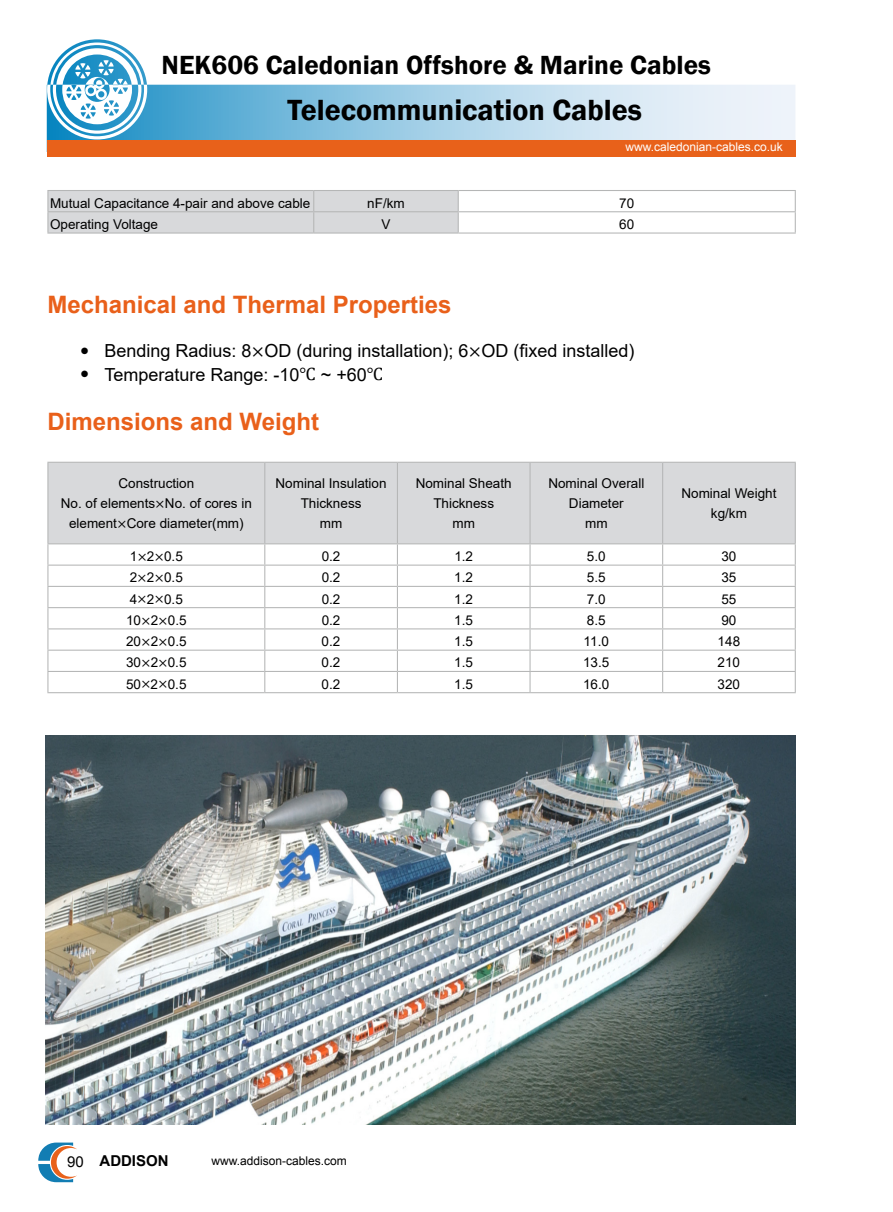
<style>
.page{position:relative;width:893px;height:1212px;background:#fff}
.page>*{position:absolute;margin:0;border:0;box-sizing:border-box;transform-origin:0 0}
.t1{font:600 30px "Franklin Gothic";color:#000}
.t2{font:600 27px "Franklin Gothic";color:#000}
.t3{font:700 24px "Arial";color:#e9601a}
.t4{font:18px "Arial";color:#000}
.t5{font:700 15px "Arial";color:#000}
.t6{font:13.5px/20.2px "Arial";color:#000;text-align:center}
.t7{font:12px "Arial";color:#fff}
.t8{font:12px "Arial";color:#000}
.s1{font-family:"Cambria Math"}
.s2{font-weight:400}
</style>
<div class="page">
<svg style="left:47px;top:39px;width:748px;height:101px"></svg>
<svg style="left:38px;top:1142px;width:39px;height:40px"></svg>
<div style="left:47px;top:140px;width:748px;height:17px;background:#e8611a"></div>
<hr style="left:458px;top:190px;width:338px;height:1px;background:#b5b6b6">
<hr style="left:458px;top:211px;width:338px;height:1px;background:#b5b6b6">
<svg style="left:47px;top:190px;width:412px;height:42px;background:#d6d7d9"></svg>
<svg style="left:795px;top:191px;width:1px;height:41px"></svg>
<hr style="left:47px;top:232px;width:267px;height:2px;background:#b5b6b6">
<hr style="left:314px;top:232px;width:144px;height:2px;background:#b5b6b6">
<hr style="left:458px;top:232px;width:338px;height:2px;background:#b5b6b6">
<div style="left:48px;top:463px;width:747px;height:80px;background:#d8d9db"></div>
<hr style="left:47px;top:462px;width:218px;height:1px;background:#b5b6b6">
<hr style="left:47px;top:463px;width:1px;height:80px;background:#b5b6b6">
<hr style="left:265px;top:462px;width:132px;height:1px;background:#b5b6b6">
<hr style="left:264px;top:463px;width:1px;height:80px;background:#b5b6b6">
<hr style="left:397px;top:462px;width:133px;height:1px;background:#b5b6b6">
<hr style="left:397px;top:463px;width:1px;height:80px;background:#b5b6b6">
<hr style="left:530px;top:462px;width:133px;height:1px;background:#b5b6b6">
<hr style="left:529px;top:463px;width:2px;height:80px;background:#b5b6b6">
<hr style="left:663px;top:462px;width:133px;height:1px;background:#b5b6b6">
<hr style="left:662px;top:463px;width:1px;height:80px;background:#b5b6b6">
<hr style="left:795px;top:463px;width:1px;height:80px;background:#b5b6b6">
<hr style="left:47px;top:543px;width:218px;height:1px;background:#b5b6b6">
<hr style="left:265px;top:543px;width:132px;height:1px;background:#b5b6b6">
<hr style="left:397px;top:543px;width:133px;height:1px;background:#b5b6b6">
<hr style="left:530px;top:543px;width:133px;height:1px;background:#b5b6b6">
<hr style="left:529px;top:544px;width:2px;height:21px;background:#b5b6b6">
<hr style="left:663px;top:543px;width:133px;height:1px;background:#b5b6b6">
<hr style="left:47px;top:565px;width:218px;height:1px;background:#b5b6b6">
<hr style="left:265px;top:565px;width:132px;height:1px;background:#b5b6b6">
<hr style="left:397px;top:565px;width:133px;height:1px;background:#b5b6b6">
<hr style="left:530px;top:565px;width:133px;height:1px;background:#b5b6b6">
<hr style="left:529px;top:566px;width:2px;height:20px;background:#b5b6b6">
<hr style="left:663px;top:565px;width:133px;height:1px;background:#b5b6b6">
<hr style="left:47px;top:586px;width:218px;height:1px;background:#b5b6b6">
<hr style="left:265px;top:586px;width:132px;height:1px;background:#b5b6b6">
<hr style="left:397px;top:586px;width:133px;height:1px;background:#b5b6b6">
<hr style="left:530px;top:586px;width:133px;height:1px;background:#b5b6b6">
<hr style="left:529px;top:587px;width:2px;height:20px;background:#b5b6b6">
<hr style="left:663px;top:586px;width:133px;height:1px;background:#b5b6b6">
<hr style="left:47px;top:607px;width:218px;height:1px;background:#b5b6b6">
<hr style="left:265px;top:607px;width:132px;height:1px;background:#b5b6b6">
<hr style="left:397px;top:607px;width:133px;height:1px;background:#b5b6b6">
<hr style="left:530px;top:607px;width:133px;height:1px;background:#b5b6b6">
<hr style="left:529px;top:608px;width:2px;height:20px;background:#b5b6b6">
<hr style="left:663px;top:607px;width:133px;height:1px;background:#b5b6b6">
<hr style="left:47px;top:628px;width:218px;height:1px;background:#b5b6b6">
<hr style="left:265px;top:628px;width:132px;height:1px;background:#b5b6b6">
<hr style="left:397px;top:628px;width:133px;height:1px;background:#b5b6b6">
<hr style="left:530px;top:628px;width:133px;height:1px;background:#b5b6b6">
<hr style="left:529px;top:629px;width:2px;height:21px;background:#b5b6b6">
<hr style="left:663px;top:628px;width:133px;height:1px;background:#b5b6b6">
<hr style="left:47px;top:650px;width:218px;height:1px;background:#b5b6b6">
<hr style="left:265px;top:650px;width:132px;height:1px;background:#b5b6b6">
<hr style="left:397px;top:650px;width:133px;height:1px;background:#b5b6b6">
<hr style="left:530px;top:650px;width:133px;height:1px;background:#b5b6b6">
<hr style="left:529px;top:651px;width:2px;height:20px;background:#b5b6b6">
<hr style="left:663px;top:650px;width:133px;height:1px;background:#b5b6b6">
<hr style="left:47px;top:671px;width:218px;height:1px;background:#b5b6b6">
<svg style="left:47px;top:544px;width:1px;height:148px"></svg>
<hr style="left:265px;top:671px;width:132px;height:1px;background:#b5b6b6">
<svg style="left:264px;top:544px;width:1px;height:148px"></svg>
<hr style="left:397px;top:671px;width:133px;height:1px;background:#b5b6b6">
<svg style="left:397px;top:544px;width:1px;height:148px"></svg>
<hr style="left:530px;top:671px;width:133px;height:1px;background:#b5b6b6">
<hr style="left:529px;top:672px;width:2px;height:20px;background:#b5b6b6">
<hr style="left:663px;top:671px;width:133px;height:1px;background:#b5b6b6">
<svg style="left:662px;top:544px;width:1px;height:148px"></svg>
<svg style="left:795px;top:544px;width:1px;height:148px"></svg>
<hr style="left:47px;top:692px;width:218px;height:1px;background:#b5b6b6">
<hr style="left:265px;top:692px;width:132px;height:1px;background:#b5b6b6">
<hr style="left:397px;top:692px;width:133px;height:1px;background:#b5b6b6">
<hr style="left:530px;top:692px;width:133px;height:1px;background:#b5b6b6">
<hr style="left:663px;top:692px;width:133px;height:1px;background:#b5b6b6">
<img style="left:46px;top:736px;width:749px;height:389px">
<h2 class="t2" style="left:162px;top:48px;width:551px">NEK606 Caledonian Offshore &amp; Marine Cables</h2>
<h1 class="t1" style="left:288px;top:92px;width:356px">Telecommunication Cables</h1>
<p class="t7" style="left:626px;top:139px;width:159px">www.caledonian-cables.co.uk</p>
<p class="t6" style="left:50px;top:193px;width:262px">Mutual Capacitance 4-pair and above cable</p>
<p class="t6" style="left:367px;top:193px;width:39px">nF/km</p>
<p class="t6" style="left:619px;top:193px;width:17px">70</p>
<p class="t6" style="left:50px;top:214px;width:110px">Operating Voltage</p>
<p class="t6" style="left:381px;top:214px;width:11px">V</p>
<p class="t6" style="left:619px;top:214px;width:17px">60</p>
<h3 class="t3" style="left:47px;top:288px;width:406px">Mechanical and Thermal Properties</h3>
<h3 class="t4" style="left:80px;top:339px;width:555px">● Bending Radius: 8<span class="s1">×</span>OD (during installation); 6<span class="s1">×</span>OD (fixed installed)</h3>
<h3 class="t4" style="left:80px;top:362px;width:304px">● Temperature Range: -10<span class="s1">℃</span> ~ +60<span class="s1">℃</span></h3>
<h3 class="t3" style="left:47px;top:405px;width:273px">Dimensions and Weight</h3>
<p class="t6" style="left:61px;top:473px;width:193px">Construction<br>No. of elements<span class="s1">×</span>No. of cores in element<span class="s1">×</span>Core diameter(mm)</p>
<p class="t6" style="left:276px;top:473px;width:113px">Nominal Insulation<br>Thickness<br>mm</p>
<p class="t6" style="left:416px;top:473px;width:98px">Nominal Sheath<br>Thickness<br>mm</p>
<p class="t6" style="left:548px;top:473px;width:98px">Nominal Overall<br>Diameter<br>mm</p>
<p class="t6" style="left:681px;top:483px;width:97px">Nominal Weight kg/km</p>
<p class="t6" style="left:130px;top:546px;width:55px">1<span class="s1">×</span>2<span class="s1">×</span>0.5</p>
<p class="t6" style="left:322px;top:546px;width:20px">0.2</p>
<p class="t6" style="left:454px;top:546px;width:20px">1.2</p>
<p class="t6" style="left:587px;top:546px;width:20px">5.0</p>
<p class="t6" style="left:721px;top:546px;width:17px">30</p>
<p class="t6" style="left:130px;top:567px;width:55px">2<span class="s1">×</span>2<span class="s1">×</span>0.5</p>
<p class="t6" style="left:322px;top:567px;width:20px">0.2</p>
<p class="t6" style="left:454px;top:567px;width:20px">1.2</p>
<p class="t6" style="left:587px;top:567px;width:20px">5.5</p>
<p class="t6" style="left:721px;top:567px;width:17px">35</p>
<p class="t6" style="left:130px;top:589px;width:55px">4<span class="s1">×</span>2<span class="s1">×</span>0.5</p>
<p class="t6" style="left:322px;top:589px;width:20px">0.2</p>
<p class="t6" style="left:454px;top:589px;width:20px">1.2</p>
<p class="t6" style="left:587px;top:589px;width:20px">7.0</p>
<p class="t6" style="left:721px;top:589px;width:17px">55</p>
<p class="t6" style="left:126px;top:610px;width:62px">10<span class="s1">×</span>2<span class="s1">×</span>0.5</p>
<p class="t6" style="left:322px;top:610px;width:20px">0.2</p>
<p class="t6" style="left:454px;top:610px;width:20px">1.5</p>
<p class="t6" style="left:587px;top:610px;width:20px">8.5</p>
<p class="t6" style="left:721px;top:610px;width:17px">90</p>
<p class="t6" style="left:126px;top:631px;width:62px">20<span class="s1">×</span>2<span class="s1">×</span>0.5</p>
<p class="t6" style="left:322px;top:631px;width:20px">0.2</p>
<p class="t6" style="left:454px;top:631px;width:20px">1.5</p>
<p class="t6" style="left:584px;top:631px;width:27px">11.0</p>
<p class="t6" style="left:718px;top:631px;width:24px">148</p>
<p class="t6" style="left:126px;top:652px;width:62px">30<span class="s1">×</span>2<span class="s1">×</span>0.5</p>
<p class="t6" style="left:322px;top:652px;width:20px">0.2</p>
<p class="t6" style="left:454px;top:652px;width:20px">1.5</p>
<p class="t6" style="left:583px;top:652px;width:28px">13.5</p>
<p class="t6" style="left:718px;top:652px;width:24px">210</p>
<p class="t6" style="left:126px;top:674px;width:62px">50<span class="s1">×</span>2<span class="s1">×</span>0.5</p>
<p class="t6" style="left:322px;top:674px;width:20px">0.2</p>
<p class="t6" style="left:454px;top:674px;width:20px">1.5</p>
<p class="t6" style="left:583px;top:674px;width:28px">16.0</p>
<p class="t6" style="left:718px;top:674px;width:24px">320</p>
<p class="t5" style="left:67px;top:1151px;width:103px"><span class="s2">90</span> ADDISON</p>
<p class="t8" style="left:211px;top:1153px;width:137px">www.addison-cables.com</p>
</div>
